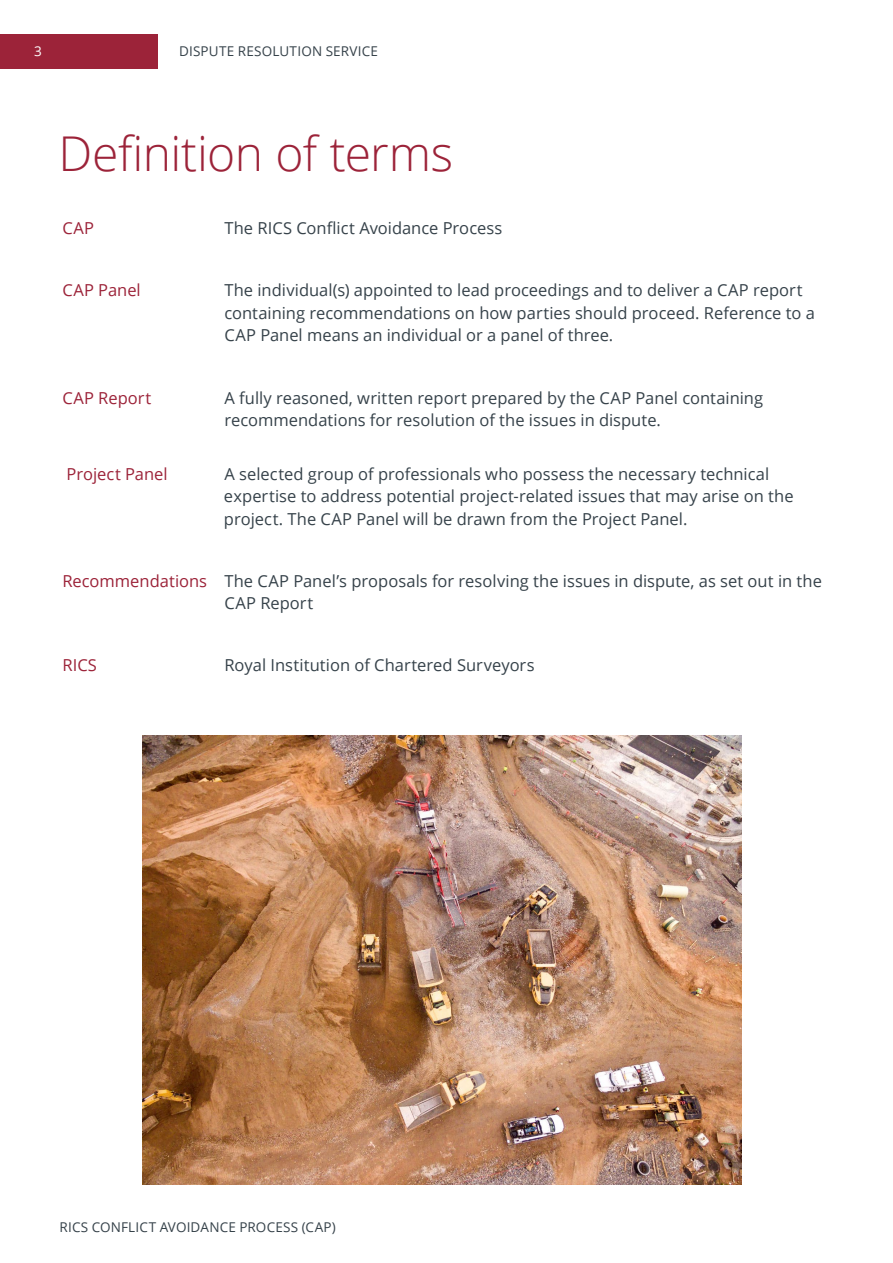
<style>
.page{position:relative;width:893px;height:1263px;background:#fff}
.page>*{position:absolute;margin:0;border:0;box-sizing:border-box;transform-origin:0 0}
.t1{font:300 48px "Open Sans";letter-spacing:-.01em;color:#9c2339}
.t2{font:16.5px/22.5px "Open Sans";color:#36424a}
.t3{font:16.5px "Open Sans";color:#9c2339}
.t4{font:13.5px "Open Sans";letter-spacing:.015em;color:#36424a}
.t5{font:13.5px "Open Sans";color:#fff}
.s1{color:#9c2339}
</style>
<div class="page">
<img style="left:142px;top:736px;width:599px;height:448px">
<div style="left:0;top:34px;width:158px;height:34px;background:#9c2339"></div>
<p class="t5" style="left:34px;top:42px;width:9px">3</p>
<p class="t4" style="left:179px;top:42px;width:200px">DISPUTE RESOLUTION SERVICE</p>
<h1 class="t1" style="left:59px;top:121px;width:396px">Definition of terms</h1>
<p class="t3" style="left:62px;top:217px;width:33px">CAP</p>
<p class="t2" style="left:224px;top:217px;width:279px">The RICS Conflict Avoidance Process</p>
<p class="t3" style="left:62px;top:279px;width:80px">CAP Panel</p>
<p class="t2" style="left:224px;top:279px;width:592px">The individual(s) appointed to lead proceedings and to deliver a CAP report containing recommendations on how parties should proceed. Reference to a<br>CAP Panel means an individual or a panel of three.</p>
<p class="t3" style="left:62px;top:386px;width:90px">CAP Report</p>
<p class="t2" style="left:224px;top:386px;width:540px">A fully reasoned, written report prepared by the CAP Panel containing recommendations for resolution of the issues in dispute.</p>
<p class="t3" style="left:67px;top:462px;width:103px">Project Panel</p>
<p class="t2" style="left:224px;top:462px;width:571px">A selected group of professionals who possess the necessary technical expertise to address potential project-related issues that may arise on the project. The CAP Panel will be drawn from the Project Panel.</p>
<p class="t2" style="left:224px;top:569px;width:599px;text-indent:-162px"><span class="s1">Recommendations</span> The CAP Panel’s proposals for resolving the issues in dispute, as set out in the<br>CAP Report</p>
<p class="t3" style="left:62px;top:654px;width:36px">RICS</p>
<p class="t2" style="left:224px;top:653px;width:312px">Royal Institution of Chartered Surveyors</p>
<p class="t4" style="left:60px;top:1218px;width:278px">RICS CONFLICT AVOIDANCE PROCESS (CAP)</p>
</div>
